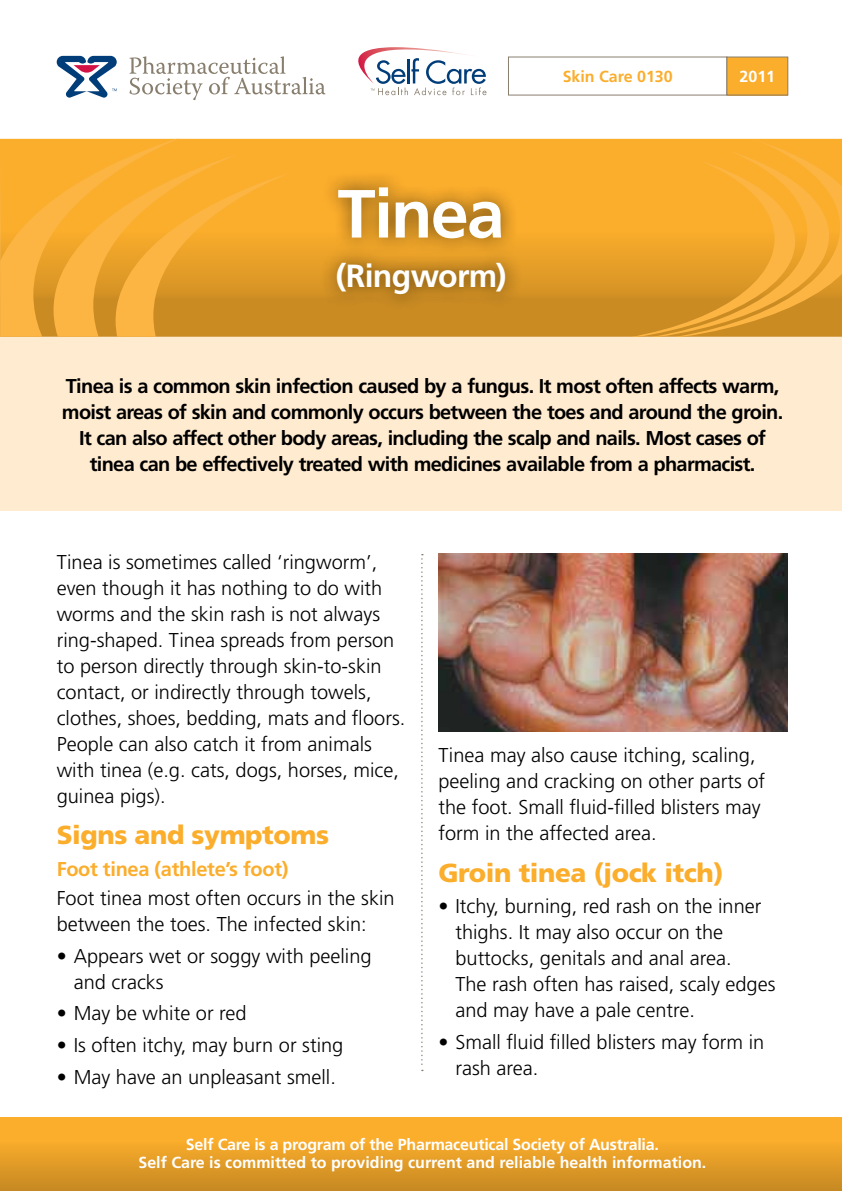
<style>
.page{position:relative;width:842px;height:1191px;background:#fff}
.page>*{position:absolute;margin:0;border:0;box-sizing:border-box;transform-origin:0 0}
.t1{font:700 68px "Frutiger LT Std";letter-spacing:-.025em;color:#fff}
.t2{font:700 32px "Frutiger LT Std";letter-spacing:-.02em;color:#fff}
.t3{font:900 26px "Frutiger LT Std";letter-spacing:-.015em;color:#fbad2c}
.t4{font:300 20px/26px "Frutiger LT Std";color:#000}
.t5{font:700 20px/26px "Frutiger LT Std";letter-spacing:-.035em;color:#000;text-align:center}
.t6{font:700 20px "Frutiger LT Std";letter-spacing:-.015em;color:#fbad2c}
.t7{font:700 16px/18px "Frutiger LT Std";color:#fff;text-align:center}
.t8{font:700 16px "Frutiger LT Std";color:#fbad2c}
</style>
<div class="page">
<div style="left:0;top:139px;width:842px;height:198px;background:linear-gradient(to bottom,#ffb72f,#cb8c23)"></div>
<svg style="left:0;top:139px;width:408px;height:198px;background:#f7ac32"></svg>
<svg style="left:54px;top:154px;width:395px;height:183px;background:#f6ac32"></svg>
<svg style="left:116px;top:172px;width:376px;height:165px;background:#e7a02b"></svg>
<svg style="left:635px;top:140px;width:207px;height:197px;background:#f3a92e"></svg>
<svg style="left:613px;top:150px;width:216px;height:187px;background:#f1a932"></svg>
<svg style="left:590px;top:160px;width:205px;height:177px;background:#eba32c"></svg>
<div style="left:0;top:337px;width:842px;height:173px;background:#ffebd0"></div>
<div style="left:0;top:1117px;width:842px;height:74px;background:linear-gradient(to bottom,#ffb52e,#cb8c23)"></div>
<svg style="left:421px;top:554px;width:2px;height:517px"></svg>
<div style="left:319px;top:169px;width:204px;height:143px;background:#000;opacity:.5"></div>
<img style="left:438px;top:554px;width:349px;height:177px">
<svg style="left:57px;top:56px;width:60px;height:42px"></svg>
<svg style="left:129px;top:56px;width:197px;height:44px"></svg>
<svg style="left:358px;top:47px;width:128px;height:48px"></svg>
<div style="left:727px;top:57px;width:61px;height:38px;background:#fbad2c"></div>
<div style="left:727px;top:57px;width:61px;height:38px;border:1px solid #887e6e"></div>
<h1 class="t1" style="left:338px;top:174px;width:169px">Tinea</h1>
<h2 class="t2" style="left:336px;top:257px;width:172px">(Ringworm)</h2>
<p class="t8" style="left:563px;top:67px;width:111px">Skin Care 0130</p>
<p class="t7" style="left:739px;top:68px;width:37px">2011</p>
<p class="t5" style="left:62px;top:373px;width:723px">Tinea is a common skin infection caused by a fungus. It most often affects warm, moist areas of skin and commonly occurs between the toes and around the groin.<br>It can also affect other body areas, including the scalp and nails. Most cases of tinea can be effectively treated with medicines available from a pharmacist.</p>
<p class="t4" style="left:57px;top:549px;width:350px">Tinea is sometimes called ‘ringworm’, even though it has nothing to do with worms and the skin rash is not always ring-shaped. Tinea spreads from person to person directly through skin-to-skin contact, or indirectly through towels, clothes, shoes, bedding, mats and floors.<br>People can also catch it from animals with tinea (e.g. cats, dogs, horses, mice, guinea pigs).</p>
<h3 class="t3" style="left:57px;top:819px;width:274px">Signs and symptoms</h3>
<p class="t6" style="left:57px;top:857px;width:233px">Foot tinea (athlete’s foot)</p>
<p class="t4" style="left:57px;top:885px;width:339px">Foot tinea most often occurs in the skin between the toes. The infected skin:</p>
<p class="t4" style="left:74px;top:943px;width:299px;text-indent:-17px">• Appears wet or soggy with peeling and cracks</p>
<p class="t4" style="left:57px;top:1000px;width:191px">• May be white or red</p>
<p class="t4" style="left:57px;top:1032px;width:288px">• Is often itchy, may burn or sting</p>
<p class="t4" style="left:57px;top:1064px;width:281px">• May have an unpleasant smell.</p>
<p class="t4" style="left:438px;top:742px;width:328px">Tinea may also cause itching, scaling, peeling and cracking on other parts of the foot. Small fluid-filled blisters may form in the affected area.</p>
<h3 class="t3" style="left:438px;top:856px;width:287px">Groin tinea (jock itch)</h3>
<p class="t4" style="left:455px;top:893px;width:322px;text-indent:-17px">• Itchy, burning, red rash on the inner thighs. It may also occur on the buttocks, genitals and anal area.<br>The rash often has raised, scaly edges and may have a pale centre.</p>
<p class="t4" style="left:455px;top:1029px;width:310px;text-indent:-17px">• Small fluid filled blisters may form in rash area.</p>
<p class="t7" style="left:138px;top:1135px;width:569px">Self Care is a program of the Pharmaceutical Society of Australia.<br>Self Care is committed to providing current and reliable health information.</p>
</div>
